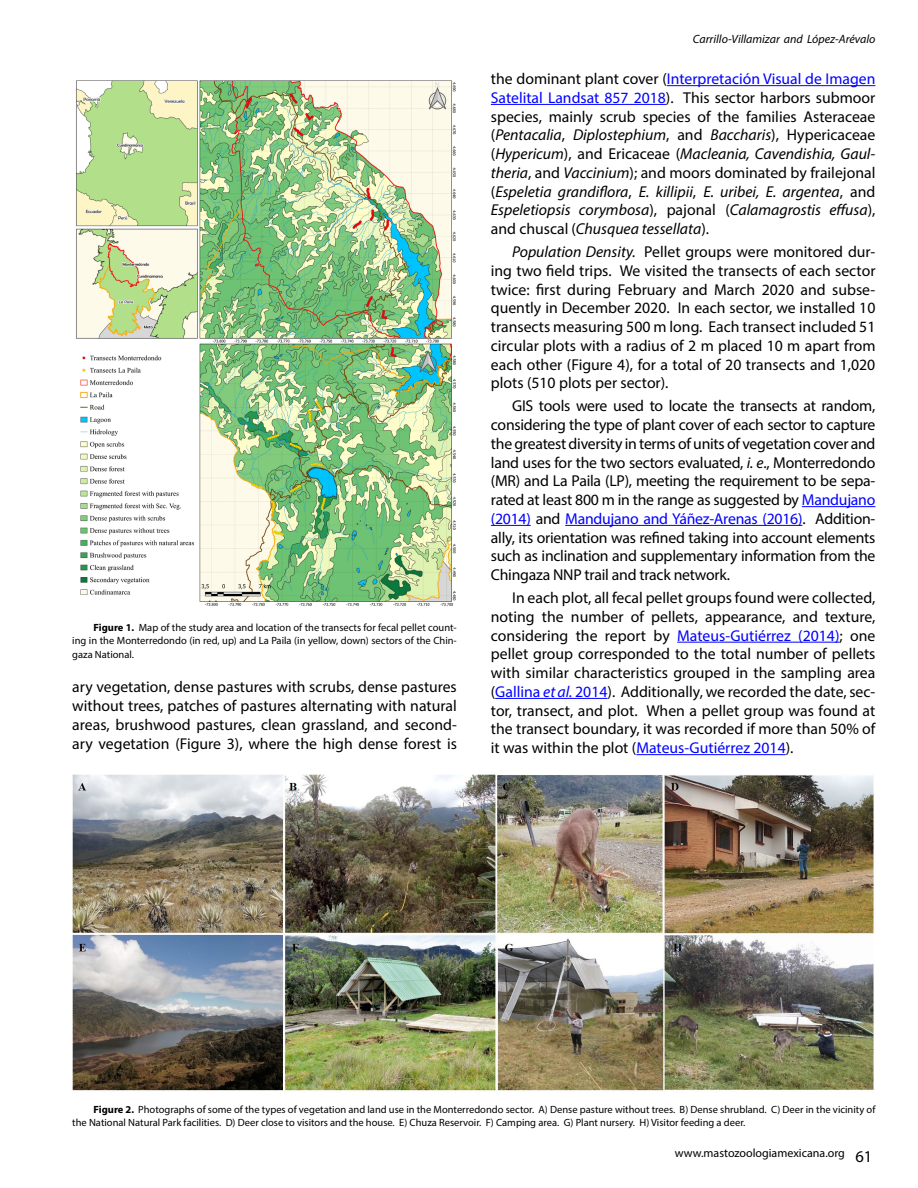
<style>
.page{position:relative;width:918px;height:1188px;background:#fff}
.page>*{position:absolute;margin:0;border:0;box-sizing:border-box;transform-origin:0 0}
.TextoGeneral{font:15.75px/18.8px "Myriad Pro";color:#000;text-align:justify}
.TextoGeneral-2{font:italic 15.75px/18.8px "Myriad Pro";color:#000;text-align:justify}
.TextoGeneral-3{font:15.6px "Myriad Pro";color:#000}
.TextoGeneral-4{font:15.6px "Myriad Pro";color:#00f}
.t1{font:italic 12px "Myriad Pro";color:#000}
.t2{font:12px "Myriad Pro";color:#000}
.Tex_Fig_yTab{font:10.5px/13.5px "Myriad Pro";color:#000;text-align:justify}
.s1{font-weight:700}
.s2{font-size:15.75px;color:#000}
.s3{font-style:normal;font-size:15.6px;color:#00f}
.s4{font-style:normal}
.s5{font-style:italic}
.s6{color:#00f}
.s7{font-style:italic;color:#00f}
.s8{font-size:16.5px}
</style>
<div class="page">
<hr style="left:667px;top:85px;width:208px;height:1px;background:#00f">
<hr style="left:491px;top:104px;width:175px;height:1px;background:#00f">
<hr style="left:802px;top:506px;width:73px;height:1px;background:#00f">
<hr style="left:491px;top:525px;width:40px;height:1px;background:#00f">
<hr style="left:565px;top:525px;width:237px;height:1px;background:#00f">
<hr style="left:677px;top:642px;width:163px;height:1px;background:#00f">
<hr style="left:495px;top:698px;width:113px;height:1px;background:#00f">
<hr style="left:636px;top:754px;width:150px;height:1px;background:#00f">
<img style="left:76px;top:80px;width:380px;height:526px">
<img style="left:72px;top:774px;width:802px;height:319px">
<p class="Tex_Fig_yTab" style="left:72px;top:620px;width:386px;text-indent:21px"><span class="s1">Figure 1.</span> Map of the study area and location of the transects for fecal pellet count&shy;ing in the Monterredondo (in red, up) and La Paila (in yellow, down) sectors of the Chin&shy;gaza National.</p>
<p class="TextoGeneral-3" style="left:72px;top:678px;width:386px">ary vegetation, dense pastures with scrubs, dense pastures</p>
<p class="TextoGeneral" style="left:72px;top:696px;width:386px">without trees, patches of pastures alternating with natural areas, brushwood pastures, clean grassland, and second&shy;ary vegetation (Figure 3), where the high dense forest is</p>
<p class="t1" style="left:693px;top:32px;width:184px">Carrillo-Villamizar and López-Arévalo</p>
<p class="TextoGeneral-4" style="left:491px;top:69px;width:386px"><span class="s2">the dominant plant cover (</span>Interpretación Visual de Imagen</p>
<p class="TextoGeneral-2" style="left:491px;top:88px;width:386px"><span class="s3">Satelital Landsat 857 2018</span><span class="s4">). This sector harbors submoor species, mainly scrub species of the families Asteraceae (</span>Pentacalia<span class="s4">,</span> Diplostephium<span class="s4">, and</span> Baccharis<span class="s4">), Hypericaceae (</span>Hypericum<span class="s4">), and Ericaceae (</span>Macleania, Cavendishia, Gaul&shy;theria<span class="s4">, and</span> Vaccinium<span class="s4">); and moors dominated by frailejonal (</span>Espeletia grandiflora<span class="s4">,</span> E. killipii<span class="s4">,</span> E. uribei, E. argentea<span class="s4">, and </span>Espeletiopsis corymbosa<span class="s4">), pajonal (</span>Calamagrostis effusa<span class="s4">), and chuscal (</span>Chusquea tessellata<span class="s4">).</span></p>
<p class="TextoGeneral" style="left:491px;top:242px;width:386px;text-indent:21px"><span class="s5">Population Density.</span> Pellet groups were monitored dur&shy;ing two field trips. We visited the transects of each sector twice: first during February and March 2020 and subse&shy;quently in December 2020. In each sector, we installed 10 transects measuring 500 m long. Each transect included 51 circular plots with a radius of 2 m placed 10 m apart from each other (Figure 4), for a total of 20 transects and 1,020 plots (510 plots per sector).</p>
<p class="TextoGeneral" style="left:491px;top:396px;width:386px;text-indent:21px">GIS tools were used to locate the transects at random, considering the type of plant cover of each sector to capture the greatest diversity in terms of units of vegetation cover and land uses for the two sectors evaluated, <span class="s5">i. e</span>., Monterredondo (MR) and La Paila (LP), meeting the requirement to be sepa&shy;rated at least 800 m in the range as suggested by <span class="s6">Mandujano (2014)</span> and <span class="s6">Mandujano and Yáñez-Arenas (2016)</span>. Addition&shy;ally, its orientation was refined taking into account elements such as inclination and supplementary information from the Chingaza NNP trail and track network.</p>
<p class="TextoGeneral" style="left:491px;top:588px;width:386px;text-indent:21px">In each plot, all fecal pellet groups found were collected, noting the number of pellets, appearance, and texture, considering the report by <span class="s6">Mateus-Gutiérrez (2014)</span>; one pellet group corresponded to the total number of pellets with similar characteristics grouped in the sampling area (<span class="s6">Gallina</span> <span class="s7">et al.</span> <span class="s6">2014</span>). Additionally, we recorded the date, sec&shy;tor, transect, and plot. When a pellet group was found at the transect boundary, it was recorded if more than 50% of it was within the plot (<span class="s6">Mateus-Gutiérrez 2014</span>).</p>
<p class="Tex_Fig_yTab" style="left:72px;top:1102px;width:805px;text-indent:21px"><span class="s1">Figure 2.</span> Photographs of some of the types of vegetation and land use in the Monterredondo sector. A) Dense pasture without trees. B) Dense shrubland. C) Deer in the vicinity of the National Natural Park facilities. D) Deer close to visitors and the house. E) Chuza Reservoir. F) Camping area. G) Plant nursery. H) Visitor feeding a deer.</p>
<p class="t2" style="left:675px;top:1146px;width:199px">www.mastozoologiamexicana.org <span class="s8">61</span></p>
</div>
